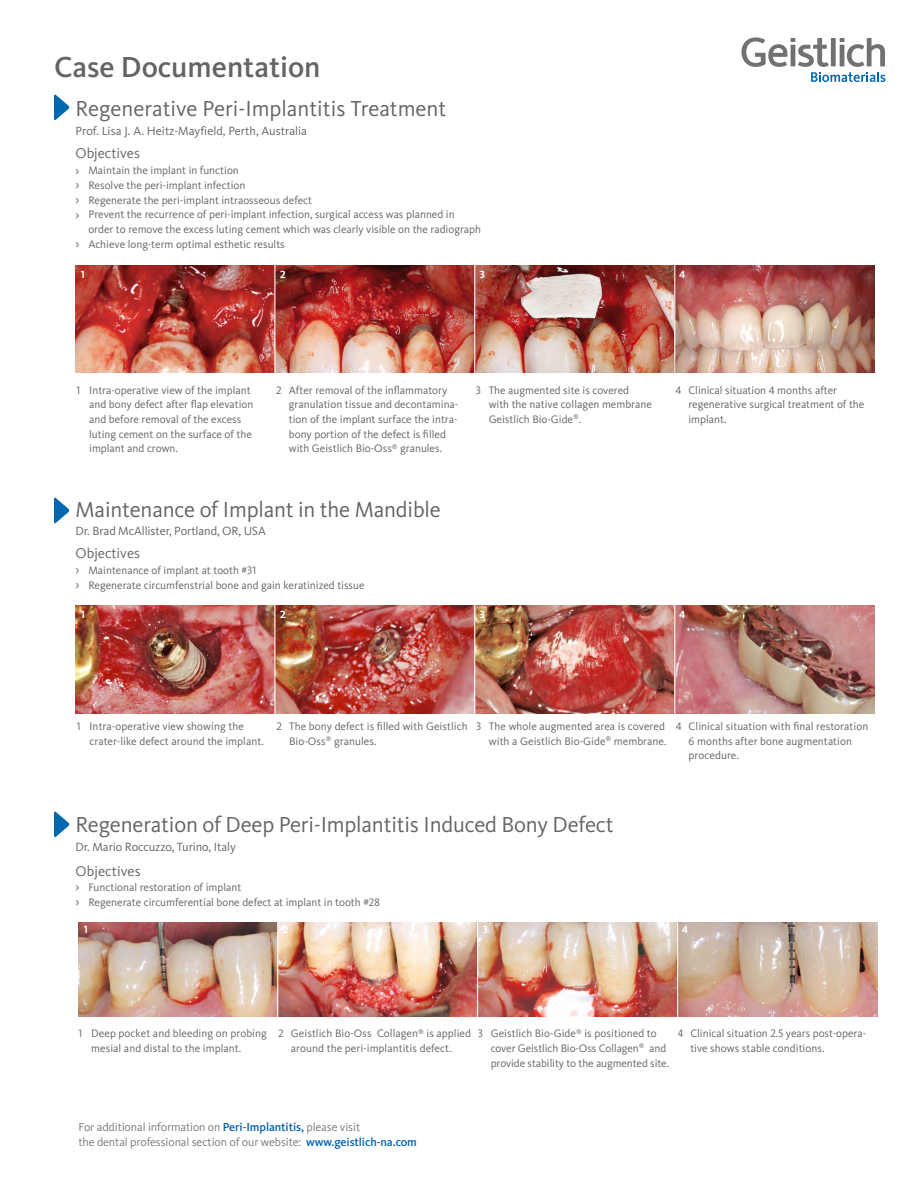
<style>
.page{position:relative;width:918px;height:1188px;background:#fff}
.page>*{position:absolute;margin:0;border:0;box-sizing:border-box;transform-origin:0 0}
.t1{font:500 30px "Kievit OT";color:#636466}
.t2{font:22.5px "Kievit OT";letter-spacing:-.01em;color:#636466}
.t3{font:14.7px "Kievit OT";color:#636466}
.t4{font:12.3px "Kievit OT";letter-spacing:-.01em;color:#636466}
.t5{font:12px/15px "Kievit OT";letter-spacing:-.01em;color:#797b7d}
.t6{font:11.25px/14.7px "Kievit OT";color:#636466}
.t7{font:700 10.8px "Kievit OT";color:#fff}
.s1{font-size:13.5px}
.s2{font-weight:500;color:#0061af}
</style>
<div class="page">
<svg style="left:742px;top:37px;width:143px;height:45px"></svg>
<img style="left:76px;top:266px;width:799px;height:107px">
<hr style="left:274px;top:261px;width:1px;height:221px;background:#fff">
<hr style="left:474px;top:261px;width:1px;height:223px;background:#fff">
<hr style="left:674px;top:261px;width:1px;height:224px;background:#fff">
<img style="left:76px;top:606px;width:799px;height:107px">
<hr style="left:274px;top:601px;width:1px;height:221px;background:#fff">
<hr style="left:474px;top:601px;width:1px;height:224px;background:#fff">
<hr style="left:674px;top:601px;width:1px;height:224px;background:#fff">
<img style="left:78px;top:923px;width:799px;height:93px">
<hr style="left:277px;top:919px;width:1px;height:192px;background:#fff">
<hr style="left:477px;top:919px;width:1px;height:194px;background:#fff">
<hr style="left:677px;top:919px;width:1px;height:194px;background:#fff">
<svg style="left:54px;top:94px;width:16px;height:27px"></svg>
<svg style="left:54px;top:497px;width:16px;height:27px"></svg>
<svg style="left:54px;top:811px;width:16px;height:27px"></svg>
<h1 class="t1" style="left:54px;top:49px;width:268px">Case Documentation</h1>
<h2 class="t2" style="left:76px;top:95px;width:372px">Regenerative Peri-Implantitis Treatment</h2>
<p class="t4" style="left:76px;top:124px;width:233px">Prof. Lisa J. A. Heitz-Mayfield, Perth, Australia</p>
<h3 class="t3" style="left:76px;top:144px;width:66px">Objectives</h3>
<p class="t6" style="left:76px;top:163px;width:165px"><span class="s1">›</span> Maintain the implant in function</p>
<p class="t6" style="left:76px;top:178px;width:171px"><span class="s1">›</span> Resolve the peri-implant infection</p>
<p class="t6" style="left:76px;top:192px;width:238px"><span class="s1">›</span> Regenerate the peri-implant intraosseous defect</p>
<p class="t6" style="left:76px;top:207px;width:381px"><span class="s1">›</span> Prevent the recurrence of peri-implant infection, surgical access was planned in</p>
<p class="t6" style="left:88px;top:222px;width:394px">order to remove the excess luting cement which was clearly visible on the radiograph</p>
<p class="t6" style="left:76px;top:236px;width:211px"><span class="s1">›</span> Achieve long-term optimal esthetic results</p>
<p class="t7" style="left:81px;top:268px;width:6px">1</p>
<p class="t7" style="left:280px;top:268px;width:7px">2</p>
<p class="t7" style="left:480px;top:268px;width:7px">3</p>
<p class="t7" style="left:679px;top:268px;width:8px">4</p>
<p class="t6" style="left:89px;top:383px;width:166px;text-indent:-13px">1 Intra-operative view of the implant and bony defect after flap elevation and before removal of the excess luting cement on the surface of the implant and crown.</p>
<p class="t6" style="left:289px;top:383px;width:171px;text-indent:-13px">2 After removal of the inflammatory granulation tissue and decontamina&shy;tion of the implant surface the intra&shy;bony portion of the defect is filled with Geistlich Bio-Oss<sup>®</sup> granules.</p>
<p class="t6" style="left:489px;top:383px;width:165px;text-indent:-13px">3 The augmented site is covered with the native collagen membrane<br>Geistlich Bio-Gide<sup>®</sup>.</p>
<p class="t6" style="left:688px;top:383px;width:178px;text-indent:-13px">4 Clinical situation 4 months after regenerative surgical treatment of the implant.</p>
<h2 class="t2" style="left:76px;top:496px;width:367px">Maintenance of Implant in the Mandible</h2>
<p class="t4" style="left:76px;top:523px;width:192px">Dr. Brad McAllister, Portland, OR, USA</p>
<h3 class="t3" style="left:76px;top:544px;width:66px">Objectives</h3>
<p class="t6" style="left:76px;top:563px;width:291px"><span class="s1">›</span> Maintenance of implant at tooth #31<br><span class="s1">›</span> Regenerate circumfenstrial bone and gain keratinized tissue</p>
<p class="t7" style="left:81px;top:608px;width:6px">1</p>
<p class="t7" style="left:280px;top:608px;width:7px">2</p>
<p class="t7" style="left:480px;top:608px;width:7px">3</p>
<p class="t7" style="left:679px;top:608px;width:8px">4</p>
<p class="t6" style="left:89px;top:719px;width:176px;text-indent:-13px">1 Intra-operative view showing the crater-like defect around the implant.</p>
<p class="t6" style="left:289px;top:719px;width:180px;text-indent:-13px">2 The bony defect is filled with Geistlich<br>Bio-Oss<sup>®</sup> granules.</p>
<p class="t6" style="left:476px;top:719px;width:192px;text-align:right">3 The whole augmented area is covered with a Geistlich Bio-Gide<sup>®</sup> membrane.</p>
<p class="t6" style="left:689px;top:719px;width:181px;text-indent:-13px">4 Clinical situation with final restoration<br>6 months after bone augmentation procedure.</p>
<h2 class="t2" style="left:76px;top:810px;width:539px">Regeneration of Deep Peri-Implantitis Induced Bony Defect</h2>
<p class="t4" style="left:76px;top:839px;width:162px">Dr. Mario Roccuzzo, Turino, Italy</p>
<h3 class="t3" style="left:76px;top:862px;width:67px">Objectives</h3>
<p class="t6" style="left:76px;top:880px;width:306px"><span class="s1">›</span> Functional restoration of implant<br><span class="s1">›</span> Regenerate circumferential bone defect at implant in tooth #28</p>
<p class="t7" style="left:84px;top:923px;width:6px">1</p>
<p class="t7" style="left:283px;top:923px;width:7px">2</p>
<p class="t7" style="left:483px;top:923px;width:7px">3</p>
<p class="t7" style="left:682px;top:923px;width:8px">4</p>
<p class="t6" style="left:91px;top:1026px;width:177px;text-indent:-13px">1 Deep pocket and bleeding on probing mesial and distal to the implant.</p>
<p class="t6" style="left:278px;top:1026px;width:194px;text-align:center">2 Geistlich Bio-Oss Collagen<sup>®</sup> is applied around the peri-implantitis defect.</p>
<p class="t6" style="left:491px;top:1026px;width:180px;text-indent:-13px">3 Geistlich Bio-Gide<sup>®</sup> is positioned to cover Geistlich Bio-Oss Collagen<sup>®</sup> and provide stability to the augmented site.</p>
<p class="t6" style="left:690px;top:1026px;width:177px;text-indent:-13px">4 Clinical situation 2.5 years post-opera&shy;tive shows stable conditions.</p>
<p class="t5" style="left:78px;top:1120px;width:340px">For additional information on <span class="s2">Peri-Implantitis,</span> please visit<br>the dental professional section of our website: <span class="s2">www.geistlich-na.com</span></p>
</div>
